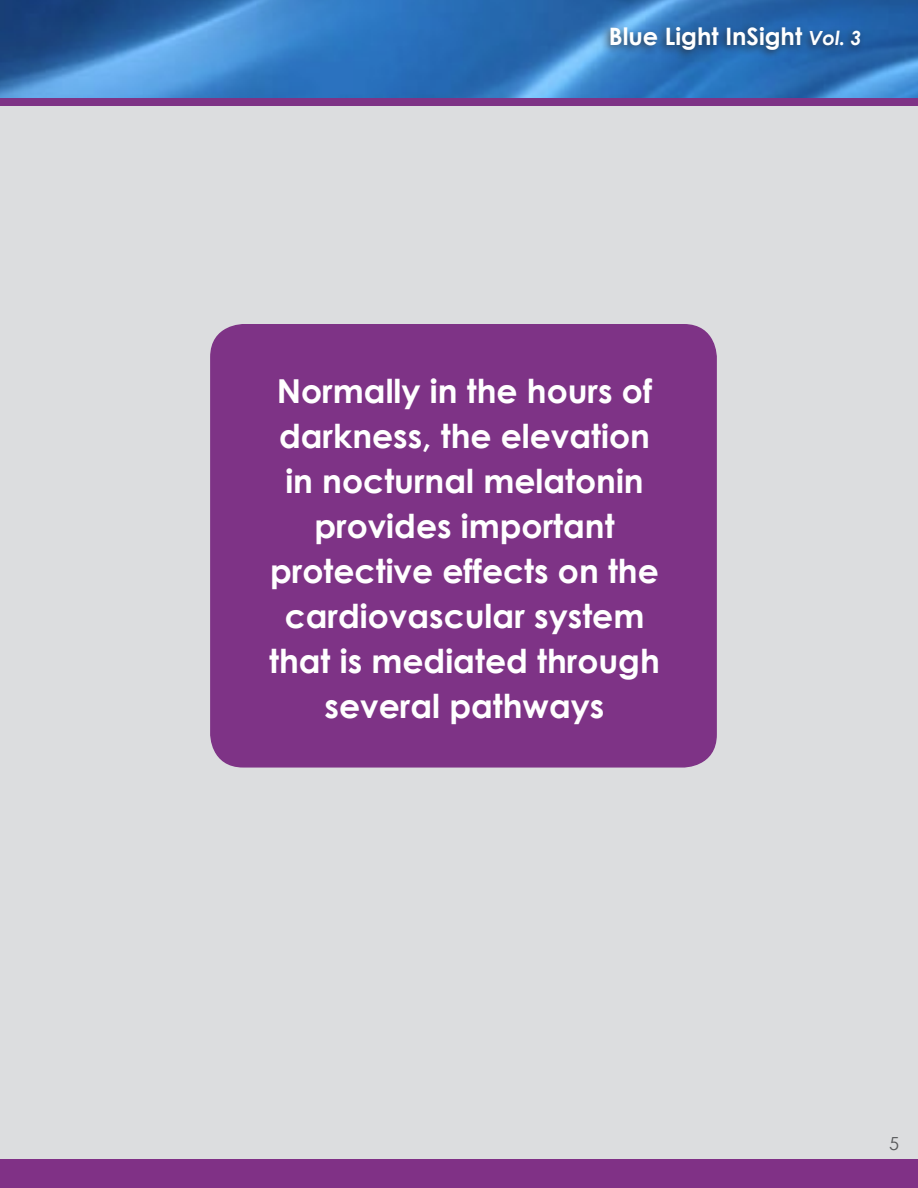
<style>
.page{position:relative;width:918px;height:1188px;background:#fff}
.page>*{position:absolute;margin:0;border:0;box-sizing:border-box;transform-origin:0 0}
.t1{font:700 33px/45px "Century Gothic";color:#fff;text-align:center}
.t2{font:700 24px "Century Gothic";color:#fff}
.t3{font:18px "Century Gothic";color:#57585a}
.s1{font-style:italic;font-size:19.5px}
</style>
<div class="page">
<div style="left:0;top:86px;width:918px;height:1085px;background:#dcdddf"></div>
<img style="left:0;top:0;width:918px;height:98px">
<div style="left:0;top:98px;width:918px;height:8px;background:#7e3386"></div>
<div style="left:0;top:1159px;width:918px;height:29px;background:#803186"></div>
<div style="left:211px;top:325px;width:505px;height:442px;background:#7e3386;border-radius:32px"></div>
<div style="left:210px;top:324px;width:507px;height:444px;border:2px solid #7e3386;border-radius:32px"></div>
<div style="left:600px;top:22px;width:265px;height:38px;background:#231f20;opacity:.75"></div>
<p class="t2" style="left:609px;top:21px;width:254px">Blue Light InSight <span class="s1">Vol. 3</span></p>
<p class="t1" style="left:269px;top:367px;width:392px">Normally in the hours of darkness, the elevation in nocturnal melatonin provides important protective effects on the cardiovascular system that is mediated through several pathways</p>
<p class="t3" style="left:889px;top:1133px;width:11px">5</p>
</div>
